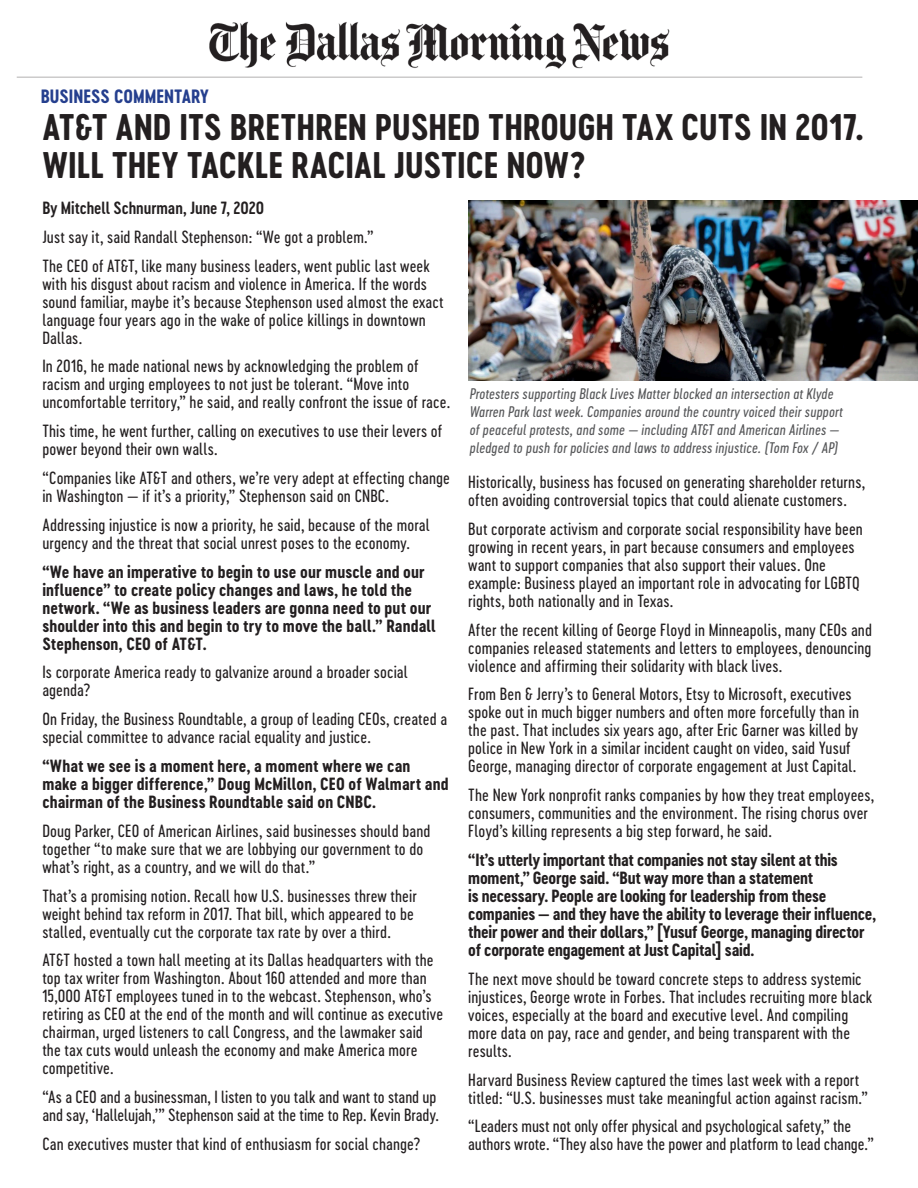
<style>
.page{position:relative;width:918px;height:1188px;background:#fff}
.page>*{position:absolute;margin:0;border:0;box-sizing:border-box;transform-origin:0 0}
.t1{font:34.65px/38px "Cervo Neue Bold Neue";color:#231f20}
.t2{font:18px "Cervo Neue Bold Neue";color:#253f8e}
.t3{font:16.5px/18px "Cervo Neue Regular Neue";letter-spacing:.005em;color:#231f20}
.t4{font:16.5px/18px "Cervo Neue Bold Neue";color:#231f20}
.t5{font:16.5px "Cervo Neue Semi Bold Neue";letter-spacing:-.005em;color:#231f20}
.t6{font:italic 14.4px/18px "Cervo Neue Regular Neue";letter-spacing:.01em;color:#57585a}
</style>
<div class="page">
<img style="left:203px;top:21px;width:479px;height:56px">
<hr style="left:17px;top:77px;width:845px;height:1px;background:#231f20">
<img style="left:468px;top:201px;width:450px;height:179px">
<p class="t2" style="left:41px;top:84px;width:170px">BUSINESS COMMENTARY</p>
<p class="t1" style="left:42px;top:108px;width:823px">AT&amp;T AND ITS BRETHREN PUSHED THROUGH TAX CUTS IN 2017.<br>WILL THEY TACKLE RACIAL JUSTICE NOW?</p>
<p class="t5" style="left:42px;top:197px;width:223px">By Mitchell Schnurman, June 7, 2020</p>
<p class="t3" style="left:42px;top:228px;width:333px">Just say it, said Randall Stephenson: “We got a problem.”</p>
<p class="t3" style="left:42px;top:256px;width:403px">The CEO of AT&amp;T, like many business leaders, went public last week with his disgust about racism and violence in America. If the words sound familiar, maybe it’s because Stephenson used almost the exact language four years ago in the wake of police killings in downtown Dallas.</p>
<p class="t3" style="left:42px;top:357px;width:409px">In 2016, he made national news by acknowledging the problem of racism and urging employees to not just be tolerant. “Move into uncomfortable territory,” he said, and really confront the issue of race.</p>
<p class="t3" style="left:42px;top:422px;width:401px">This time, he went further, calling on executives to use their levers of power beyond their own walls.</p>
<p class="t3" style="left:42px;top:469px;width:409px">“Companies like AT&amp;T and others, we’re very adept at effecting change in Washington — if it’s a priority,” Stephenson said on CNBC.</p>
<p class="t3" style="left:42px;top:516px;width:389px">Addressing injustice is now a priority, he said, because of the moral urgency and the threat that social unrest poses to the economy.</p>
<p class="t4" style="left:42px;top:562px;width:395px">“We have an imperative to begin to use our muscle and our influence” to create policy changes and laws, he told the network. “We as business leaders are gonna need to put our shoulder into this and begin to try to move the ball.” Randall Stephenson, CEO of AT&amp;T.</p>
<p class="t3" style="left:42px;top:663px;width:367px">Is corporate America ready to galvanize around a broader social agenda?</p>
<p class="t3" style="left:42px;top:710px;width:406px">On Friday, the Business Roundtable, a group of leading CEOs, created a special committee to advance racial equality and justice.</p>
<p class="t4" style="left:42px;top:757px;width:408px">“What we see is a moment here, a moment where we can make a bigger difference,” Doug McMillon, CEO of Walmart and chairman of the Business Roundtable said on CNBC.</p>
<p class="t3" style="left:42px;top:822px;width:390px">Doug Parker, CEO of American Airlines, said businesses should band together “to make sure that we are lobbying our government to do what’s right, as a country, and we will do that.”</p>
<p class="t3" style="left:42px;top:886px;width:376px">That’s a promising notion. Recall how U.S. businesses threw their weight behind tax reform in 2017. That bill, which appeared to be stalled, eventually cut the corporate tax rate by over a third.</p>
<p class="t3" style="left:42px;top:951px;width:402px">AT&amp;T hosted a town hall meeting at its Dallas headquarters with the top tax writer from Washington. About 160 attended and more than 15,000 AT&amp;T employees tuned in to the webcast. Stephenson, who’s retiring as CEO at the end of the month and will continue as executive chairman, urged listeners to call Congress, and the lawmaker said the tax cuts would unleash the economy and make America more competitive.</p>
<p class="t3" style="left:42px;top:1088px;width:398px">“As a CEO and a businessman, I listen to you talk and want to stand up and say, ‘Hallelujah,’” Stephenson said at the time to Rep. Kevin Brady.</p>
<p class="t3" style="left:42px;top:1135px;width:380px">Can executives muster that kind of enthusiasm for social change?</p>
<p class="t6" style="left:470px;top:384px;width:375px">Protesters supporting Black Lives Matter blocked an intersection at Klyde Warren Park last week. Companies around the country voiced their support of peaceful protests, and some — including AT&amp;T and American Airlines — pledged to push for policies and laws to address injustice. (Tom Fox / AP)</p>
<p class="t3" style="left:468px;top:473px;width:399px">Historically, business has focused on generating shareholder returns, often avoiding controversial topics that could alienate customers.</p>
<p class="t3" style="left:468px;top:520px;width:396px">But corporate activism and corporate social responsibility have been growing in recent years, in part because consumers and employees want to support companies that also support their values. One example: Business played an important role in advocating for LGBTQ rights, both nationally and in Texas.</p>
<p class="t3" style="left:468px;top:620px;width:405px;text-align:justify">After the recent killing of George Floyd in Minneapolis, many CEOs and companies released statements and letters to employees, denouncing violence and affirming their solidarity with black lives.</p>
<p class="t3" style="left:468px;top:685px;width:392px">From Ben &amp; Jerry’s to General Motors, Etsy to Microsoft, executives spoke out in much bigger numbers and often more forcefully than in the past. That includes six years ago, after Eric Garner was killed by police in New York in a similar incident caught on video, said Yusuf George, managing director of corporate engagement at Just Capital.</p>
<p class="t3" style="left:468px;top:786px;width:408px">The New York nonprofit ranks companies by how they treat employees, consumers, communities and the environment. The rising chorus over<br>Floyd’s killing represents a big step forward, he said.</p>
<p class="t4" style="left:468px;top:851px;width:409px">“It’s utterly important that companies not stay silent at this moment,” George said. “But way more than a statement<br>is necessary. People are looking for leadership from these companies — and they have the ability to leverage their influence, their power and their dollars,” [Yusuf George, managing director of corporate engagement at Just Capital] said.</p>
<p class="t3" style="left:468px;top:970px;width:405px">The next move should be toward concrete steps to address systemic injustices, George wrote in Forbes. That includes recruiting more black voices, especially at the board and executive level. And compiling more data on pay, race and gender, and being transparent with the results.</p>
<p class="t3" style="left:468px;top:1070px;width:401px">Harvard Business Review captured the times last week with a report titled: “U.S. businesses must take meaningful action against racism.”</p>
<p class="t3" style="left:468px;top:1117px;width:407px">“Leaders must not only offer physical and psychological safety,” the authors wrote. “They also have the power and platform to lead change.”</p>
</div>
